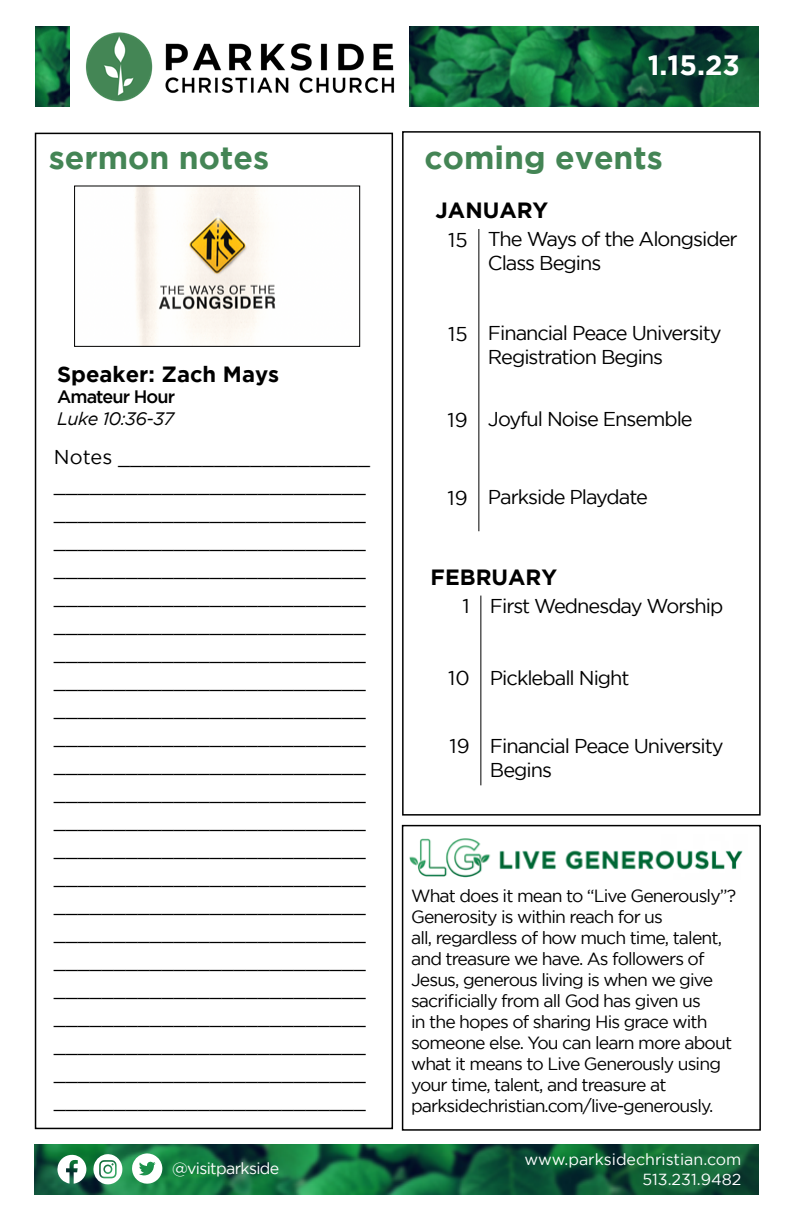
<style>
.page{position:relative;width:792px;height:1224px;background:#fff}
.page>*{position:absolute;margin:0;border:0;box-sizing:border-box;transform-origin:0 0}
.t1{font:700 32px "Gotham";color:#448555}
.t2{font:700 28px "Gotham";color:#fff}
.t3{font:700 22px "Gotham";color:#000}
.t4{font:20px/28px "Gotham";letter-spacing:-.05em;color:#000}
.t5{font:italic 18px "Gotham";letter-spacing:-.03em;color:#000}
.t6{font:500 18px "Gotham";letter-spacing:-.05em;color:#000}
.t7{font:17.6px/21px "Gotham";letter-spacing:-.05em;color:#000}
.t8{font:16px/20px "Gotham";color:#fff;text-align:right}
.t9{font:16px "Gotham";letter-spacing:-.04em;color:#fff}
</style>
<div class="page">
<img style="left:35px;top:1144px;width:724px;height:51px">
<svg style="left:57px;top:1154px;width:29px;height:30px"></svg>
<svg style="left:93px;top:1154px;width:29px;height:30px"></svg>
<svg style="left:132px;top:1153px;width:30px;height:31px"></svg>
<div style="left:402px;top:131px;width:359px;height:685px;border:2px solid #000"></div>
<img style="left:69px;top:26px;width:343px;height:81px">
<div style="left:35px;top:133px;width:358px;height:996px;border:2px solid #000"></div>
<div style="left:402px;top:825px;width:359px;height:306px;border:2px solid #000"></div>
<img style="left:135px;top:188px;width:141px;height:157px">
<div style="left:74px;top:186px;width:286px;height:161px;border:1px solid #000"></div>
<img style="left:410px;top:27px;width:349px;height:80px">
<img style="left:36px;top:26px;width:33px;height:80px">
<hr style="left:478px;top:229px;width:1px;height:302px;background:#000">
<hr style="left:480px;top:596px;width:1px;height:189px;background:#000">
<img style="left:409px;top:838px;width:334px;height:40px">
<h1 class="t1" style="left:49px;top:139px;width:222px">sermon notes</h1>
<p class="t3" style="left:57px;top:361px;width:224px">Speaker: Zach Mays</p>
<p class="t6" style="left:57px;top:387px;width:119px">Amateur Hour</p>
<p class="t5" style="left:57px;top:408px;width:119px">Luke 10:36-37</p>
<p class="t4" style="left:54px;top:442px;width:318px">Notes _____________________ __________________________ __________________________ __________________________ __________________________ __________________________ __________________________ __________________________ __________________________ __________________________ __________________________ __________________________ __________________________ __________________________ __________________________ __________________________ __________________________ __________________________ __________________________ __________________________ __________________________ __________________________ __________________________ __________________________</p>
<h2 class="t2" style="left:648px;top:49px;width:94px">1.15.23</h2>
<h1 class="t1" style="left:424px;top:139px;width:240px">coming events</h1>
<p class="t3" style="left:436px;top:197px;width:114px">JANUARY</p>
<p class="t4" style="left:448px;top:225px;width:21px">15</p>
<p class="t4" style="left:488px;top:227px;width:251px;line-height:24px">The Ways of the Alongsider<br>Class Begins</p>
<p class="t4" style="left:448px;top:319px;width:21px">15</p>
<p class="t4" style="left:488px;top:321px;width:235px;line-height:24px">Financial Peace University<br>Registration Begins</p>
<p class="t4" style="left:448px;top:405px;width:22px">19</p>
<p class="t4" style="left:488px;top:405px;width:206px">Joyful Noise Ensemble</p>
<p class="t4" style="left:448px;top:483px;width:22px">19</p>
<p class="t4" style="left:488px;top:483px;width:162px">Parkside Playdate</p>
<p class="t3" style="left:431px;top:564px;width:128px">FEBRUARY</p>
<p class="t4" style="left:490px;top:591px;width:235px">First Wednesday Worship</p>
<p class="t4" style="left:462px;top:592px;width:9px">1</p>
<p class="t4" style="left:448px;top:664px;width:23px">10</p>
<p class="t4" style="left:450px;top:732px;width:22px">19</p>
<p class="t4" style="left:490px;top:663px;width:141px">Pickleball Night</p>
<p class="t4" style="left:490px;top:733px;width:235px;line-height:24px">Financial Peace University<br>Begins</p>
<p class="t7" style="left:411px;top:885px;width:327px">What does it mean to “Live Generously”?<br>Generosity is within reach for us<br>all, regardless of how much time, talent, and treasure we have. As followers of Jesus, generous living is when we give sacrificially from all God has given us<br>in the hopes of sharing His grace with someone else. You can learn more about what it means to Live Generously using your time, talent, and treasure at parksidechristian.com/live-generously.</p>
<p class="t9" style="left:172px;top:1160px;width:109px">@visitparkside</p>
<p class="t8" style="left:525px;top:1149px;width:218px">www.parksidechristian.com<br>513.231.9482</p>
</div>
